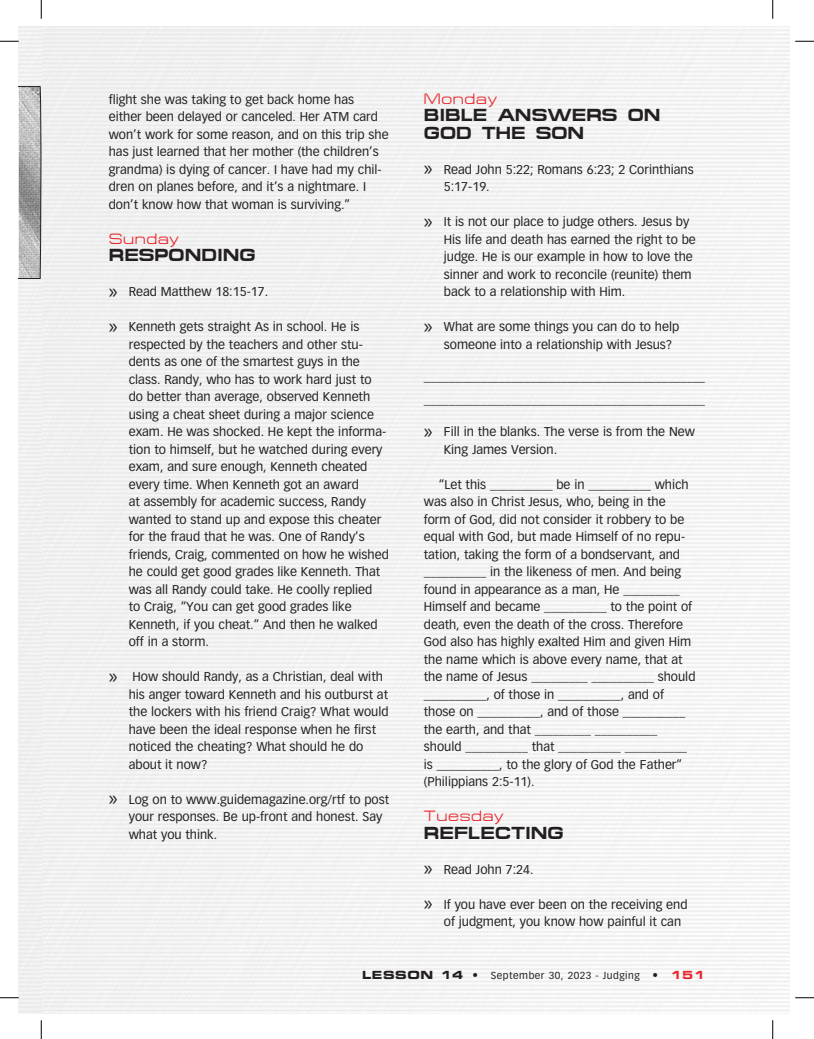
<style>
.page{position:relative;width:814px;height:1039px;background:#fff}
.page>*{position:absolute;margin:0;border:0;box-sizing:border-box;transform-origin:0 0}
.t1{font:700 expanded 17.5px/17.5px "Micro FLF";color:#231f20}
.t2{font:expanded 15px "Micro FLF";letter-spacing:.05em;color:#e9282d}
.t3{font:12.5px/17.5px "Vectora LH";color:#231f20}
.t4{font:10px "Vectora LH";letter-spacing:.05em;color:#231f20}
.s1{font-family:"Myriad Pro";font-size:21.25px}
.s2{font-family:"Eurostile Bold Extended Two";font-size:11.25px}
.s3{font-size:11.25px}
.s4{font-family:"Eurostile Bold Extended Two";font-size:11.25px;color:#e9282d}
</style>
<div class="page">
<svg style="left:19px;top:86px;width:23px;height:193px;background:#acacac"></svg>
<svg style="left:0;top:40px;width:19px;height:2px"></svg>
<svg style="left:795px;top:40px;width:19px;height:2px"></svg>
<svg style="left:0;top:997px;width:19px;height:1px"></svg>
<svg style="left:795px;top:997px;width:19px;height:1px"></svg>
<svg style="left:40px;top:0;width:2px;height:19px"></svg>
<svg style="left:40px;top:1020px;width:2px;height:19px"></svg>
<svg style="left:772px;top:0;width:1px;height:19px"></svg>
<svg style="left:772px;top:1020px;width:1px;height:19px"></svg>
<p class="t3" style="left:109px;top:91px;width:281px">flight she was taking to get back home has either been delayed or canceled. Her ATM card won’t work for some reason, and on this trip she has just learned that her mother (the children’s grandma) is dying of cancer. I have had my chil&shy;dren on planes before, and it’s a nightmare. I don’t know how that woman is surviving.”</p>
<p class="t2" style="left:109px;top:231px;width:72px">Sunday</p>
<h1 class="t1" style="left:109px;top:246px;width:148px">RESPONDING</h1>
<p class="t3" style="left:109px;top:283px;width:161px"><span class="s1">»</span> Read Matthew 18:15-17.</p>
<p class="t3" style="left:129px;top:318px;width:262px;text-indent:-20px"><span class="s1">»</span> Kenneth gets straight As in school. He is respected by the teachers and other stu&shy;dents as one of the smartest guys in the class. Randy, who has to work hard just to do better than average, observed Kenneth using a cheat sheet during a major science exam. He was shocked. He kept the informa&shy;tion to himself, but he watched during every exam, and sure enough, Kenneth cheated every time. When Kenneth got an award<br>at assembly for academic success, Randy wanted to stand up and expose this cheater for the fraud that he was. One of Randy’s friends, Craig, commented on how he wished he could get good grades like Kenneth. That was all Randy could take. He coolly replied<br>to Craig, “You can get good grades like Kenneth, if you cheat.” And then he walked off in a storm.</p>
<p class="t3" style="left:129px;top:668px;width:261px;text-indent:-20px"><span class="s1">»</span> How should Randy, as a Christian, deal with his anger toward Kenneth and his outburst at the lockers with his friend Craig? What would have been the ideal response when he first noticed the cheating? What should he do about it now?</p>
<p class="t3" style="left:129px;top:791px;width:262px;text-indent:-20px"><span class="s1">»</span> Log on to www.guidemagazine.org/rtf to post your responses. Be up-front and honest. Say what you think.</p>
<p class="t2" style="left:424px;top:91px;width:75px">Monday</p>
<h1 class="t1" style="left:424px;top:106px;width:238px">BIBLE ANSWERS ON<br>GOD THE SON</h1>
<p class="t3" style="left:444px;top:161px;width:251px;text-indent:-20px"><span class="s1">»</span> Read John 5:22; Romans 6:23; 2 Corinthians<br>5:17-19.</p>
<p class="t3" style="left:444px;top:213px;width:253px;text-indent:-20px"><span class="s1">»</span> It is not our place to judge others. Jesus by His life and death has earned the right to be judge. He is our example in how to love the sinner and work to reconcile (reunite) them back to a relationship with Him.</p>
<p class="t3" style="left:444px;top:318px;width:237px;text-indent:-20px"><span class="s1">»</span> What are some things you can do to help someone into a relationship with Jesus?</p>
<p class="t3" style="left:424px;top:365px;width:283px;line-height:23.1px">_____________________________________________ _____________________________________________</p>
<p class="t3" style="left:444px;top:423px;width:252px;text-indent:-20px"><span class="s1">»</span> Fill in the blanks. The verse is from the New<br>King James Version.</p>
<p class="t3" style="left:424px;top:476px;width:273px;text-indent:15px">“Let this __________ be in __________ which was also in Christ Jesus, who, being in the form of God, did not consider it robbery to be equal with God, but made Himself of no repu&shy;tation, taking the form of a bondservant, and __________ in the likeness of men. And being found in appearance as a man, He _________ Himself and became __________ to the point of death, even the death of the cross. Therefore God also has highly exalted Him and given Him the name which is above every name, that at the name of Jesus _________ __________ should __________, of those in __________, and of those on __________, and of those __________ the earth, and that _________ __________ should __________ that __________ __________ is __________, to the glory of God the Father” (Philippians 2:5-11).</p>
<p class="t2" style="left:424px;top:808px;width:81px">Tuesday</p>
<h1 class="t1" style="left:424px;top:824px;width:141px">REFLECTING</h1>
<p class="t3" style="left:424px;top:861px;width:111px"><span class="s1">»</span> Read John 7:24.</p>
<p class="t3" style="left:444px;top:896px;width:245px;text-indent:-20px"><span class="s1">»</span> If you have ever been on the receiving end of judgment, you know how painful it can</p>
<p class="t4" style="left:362px;top:969px;width:344px"><span class="s2">LESSON 14</span> <span class="s3">•</span> September 30, 2023 - Judging <span class="s3">•</span> <span class="s4">151</span></p>
</div>
